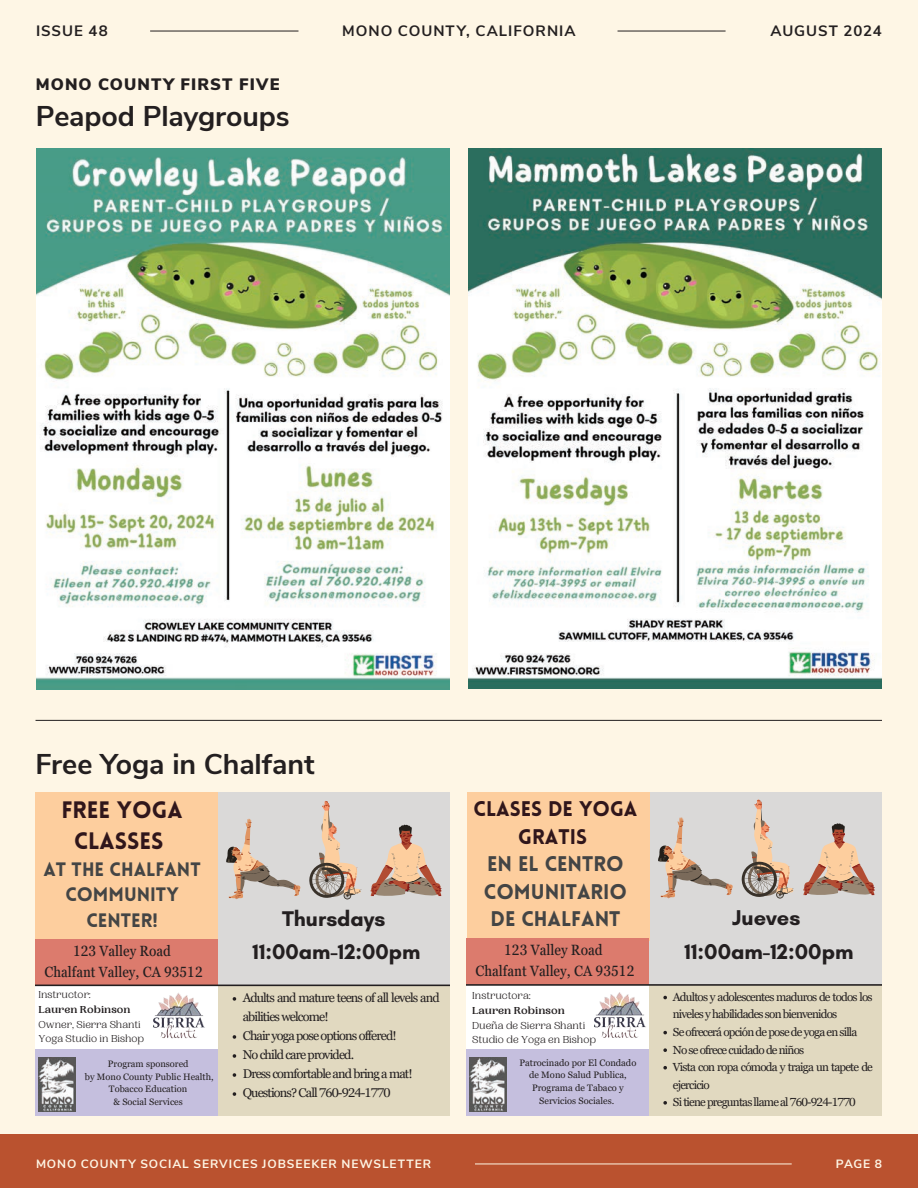
<style>
.page{position:relative;width:918px;height:1188px;background:#fef6e5}
.page>*{position:absolute;margin:0;border:0;box-sizing:border-box;transform-origin:0 0}
.t1{font:700 28.5px "Nunito Sans";letter-spacing:-.005em;color:#231f20}
.t2{font:900 23.25px/30.9px "Lovelo";color:#30161b;text-align:center}
.t3{font:700 21.75px/33.8px "Glacial Indifference";color:#231f20;text-align:center}
.t4{font:900 20.7px/27.5px "Lovelo";color:#444545;text-align:center}
.t5{font:900 20.7px/27.5px "Lovelo";color:#30161b;text-align:center}
.t6{font:900 19.05px/25.3px "Lovelo";color:#444545;text-align:center}
.t7{font:900 16.5px "Nunito Sans";letter-spacing:.065em;color:#231f20}
.t8{font:700 15px "Nunito Sans";letter-spacing:.065em;color:#231f20}
.t9{font:condensed 14.85px/20.5px "Georgia Pro";color:#231f20;text-align:center}
.t10{font:12.75px/19px "Georgia Pro";letter-spacing:-.07em;color:#231f20}
.t11{font:700 12px "Nunito Sans";letter-spacing:.075em;color:#fef6e5}
.t12{font:11.7px/17.5px "Georgia Pro";letter-spacing:-.07em;color:#231f20}
.t13{font:10.65px/14.7px "PP Woodland";color:#231f20}
.t14{font:700 10.65px "PP Woodland";color:#231f20}
.t15{font:10.5px/14.7px "PP Woodland";color:#231f20}
.t16{font:700 10.5px "PP Woodland";color:#231f20}
.t17{font:9.3px/12.8px "Georgia Pro";color:#231f20;text-align:center}
</style>
<div class="page">
<div style="left:0;top:1134px;width:918px;height:54px;background:#ba522f"></div>
<hr style="left:475px;top:1164px;width:317px;height:1px;background:#fef6e5">
<hr style="left:150px;top:31px;width:148px;height:1px;background:#231f20">
<hr style="left:618px;top:31px;width:108px;height:1px;background:#231f20">
<img style="left:36px;top:148px;width:414px;height:541px">
<img style="left:468px;top:148px;width:414px;height:540px">
<hr style="left:36px;top:720px;width:846px;height:1px;background:#231f20">
<div style="left:214px;top:792px;width:235px;height:194px;background:#dad9d8"></div>
<div style="left:35px;top:792px;width:183px;height:150px;background:#fdce9e"></div>
<div style="left:35px;top:939px;width:182px;height:51px;background:#dc7b6d"></div>
<div style="left:209px;top:986px;width:240px;height:129px;background:#e1d9c0"></div>
<div style="left:35px;top:1047px;width:182px;height:68px;background:#c5bfde"></div>
<div style="left:35px;top:985px;width:182px;height:64px;background:#fff"></div>
<img style="left:39px;top:1057px;width:37px;height:54px">
<hr style="left:35px;top:985px;width:414px;height:1px;background:#231f20">
<img style="left:153px;top:993px;width:52px;height:46px">
<svg style="left:233px;top:997px;width:3px;height:4px"></svg>
<svg style="left:233px;top:1035px;width:3px;height:4px"></svg>
<svg style="left:233px;top:1054px;width:3px;height:4px"></svg>
<svg style="left:233px;top:1073px;width:3px;height:4px"></svg>
<svg style="left:233px;top:1092px;width:3px;height:4px"></svg>
<svg style="left:370px;top:824px;width:72px;height:73px"></svg>
<svg style="left:309px;top:801px;width:52px;height:99px"></svg>
<svg style="left:226px;top:818px;width:75px;height:81px"></svg>
<div style="left:646px;top:792px;width:235px;height:194px;background:#dad9d8"></div>
<div style="left:467px;top:792px;width:182px;height:149px;background:#fdce9e"></div>
<div style="left:467px;top:939px;width:182px;height:51px;background:#dc7b6d"></div>
<div style="left:641px;top:986px;width:240px;height:130px;background:#e1d9c0"></div>
<div style="left:467px;top:1047px;width:182px;height:69px;background:#c5bfde"></div>
<div style="left:467px;top:985px;width:182px;height:63px;background:#fff"></div>
<img style="left:469px;top:1057px;width:38px;height:55px">
<hr style="left:467px;top:984px;width:414px;height:2px;background:#231f20">
<img style="left:594px;top:992px;width:52px;height:46px">
<svg style="left:663px;top:996px;width:4px;height:3px"></svg>
<svg style="left:663px;top:1031px;width:4px;height:3px"></svg>
<svg style="left:663px;top:1048px;width:4px;height:4px"></svg>
<svg style="left:663px;top:1066px;width:4px;height:4px"></svg>
<svg style="left:663px;top:1101px;width:4px;height:4px"></svg>
<svg style="left:803px;top:823px;width:72px;height:73px"></svg>
<svg style="left:741px;top:799px;width:53px;height:100px"></svg>
<svg style="left:658px;top:817px;width:75px;height:81px"></svg>
<p class="t8" style="left:36px;top:20px;width:73px">ISSUE 48</p>
<p class="t8" style="left:342px;top:20px;width:235px">MONO COUNTY, CALIFORNIA</p>
<p class="t8" style="left:771px;top:20px;width:113px">AUGUST 2024</p>
<h3 class="t7" style="left:36px;top:72px;width:245px">MONO COUNTY FIRST FIVE</h3>
<h1 class="t1" style="left:36px;top:95px;width:255px">Peapod Playgroups</h1>
<h1 class="t1" style="left:36px;top:743px;width:280px">Free Yoga in Chalfant</h1>
<h2 class="t2" style="left:62px;top:794px;width:123px">FREE YOGA<br>CLASSES</h2>
<h3 class="t6" style="left:43px;top:857px;width:159px">AT THE CHALFANT<br>COMMUNITY<br>CENTER!</h3>
<p class="t9" style="left:45px;top:941px;width:160px">123 Valley Road<br>Chalfant Valley, CA 93512</p>
<p class="t15" style="left:39px;top:987px;width:54px">Instructor:</p>
<p class="t16" style="left:39px;top:1001px;width:94px">Lauren Robinson</p>
<p class="t15" style="left:39px;top:1016px;width:107px">Owner, Sierra Shanti<br>Yoga Studio in Bishop</p>
<p class="t17" style="left:85px;top:1058px;width:130px">Program sponsored<br>by Mono County Public Health,<br>Tobacco Education<br>&amp; Social Services</p>
<h3 class="t3" style="left:253px;top:901px;width:169px">Thursdays<br>11:00am-12:00pm</h3>
<p class="t10" style="left:243px;top:989px;width:199px">Adults and mature teens of all levels and abilities welcome!<br>Chair yoga pose options offered!<br>No child care provided.<br>Dress comfortable and bring a mat!<br>Questions? Call 760-924-1770</p>
<h3 class="t5" style="left:474px;top:796px;width:165px">CLASES DE YOGA<br>GRATIS</h3>
<h3 class="t4" style="left:484px;top:851px;width:145px">EN EL CENTRO<br>COMUNITARIO<br>DE CHALFANT</h3>
<p class="t9" style="left:476px;top:941px;width:161px">123 Valley Road<br>Chalfant Valley, CA 93512</p>
<p class="t13" style="left:472px;top:987px;width:60px">Instructora:</p>
<p class="t14" style="left:472px;top:1002px;width:94px">Lauren Robinson</p>
<p class="t13" style="left:472px;top:1017px;width:125px">Dueña de Sierra Shanti<br>Studio de Yoga en Bishop</p>
<p class="t17" style="left:519px;top:1056px;width:118px">Patrocinado por El Condado de Mono Salud Publica,<br>Programa de Tabaco y<br>Servicios Sociales.</p>
<h3 class="t3" style="left:685px;top:900px;width:170px">Jueves<br>11:00am-12:00pm</h3>
<p class="t12" style="left:673px;top:989px;width:202px">Adultos y adolescentes maduros de todos los niveles y habilidades son bienvenidos<br>Se ofrecerá opción de pose de yoga en silla No se ofrece cuidado de niños<br>Vista con ropa cómoda y traiga un tapete de ejercicio<br>Si tiene preguntas llame al 760-924-1770</p>
<p class="t11" style="left:36px;top:1155px;width:397px">MONO COUNTY SOCIAL SERVICES JOBSEEKER NEWSLETTER</p>
<p class="t11" style="left:836px;top:1155px;width:48px">PAGE 8</p>
</div>
